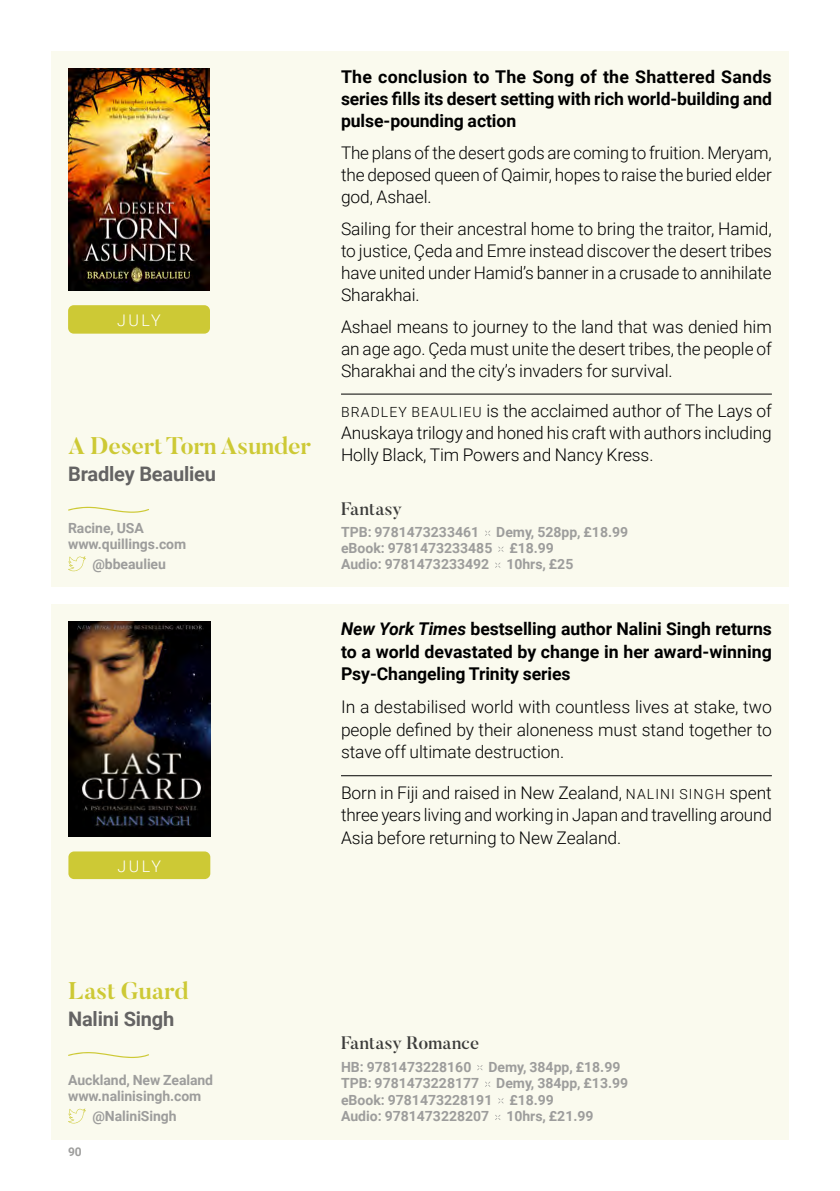
<style>
.page{position:relative;width:840px;height:1191px;background:#fff}
.page>*{position:absolute;margin:0;border:0;box-sizing:border-box;transform-origin:0 0}
.t1{font:700 24px "Butler";letter-spacing:-.005em;color:#cdc935}
.t2{font:700 20px "Roboto";letter-spacing:-.01em;color:#646363}
.t3{font:500 18px "Butler";color:#3c3c3b}
.t4{font:700 17.6px/22px "Roboto";letter-spacing:-.005em;color:#000;text-align:justify}
.t5{font:300 17.4px/22px "Roboto";letter-spacing:-.005em;color:#000;text-align:justify}
.t6{font:300 16px "Roboto";letter-spacing:.155em;color:#fff}
.t7{font:700 14px/16.6px "Roboto";color:#9d9d9c}
.t8{font:700 12px "Roboto";color:#9d9d9c}
.s1{font-size:14px}
.s2{font-style:italic}
</style>
<div class="page">
<div style="left:51px;top:51px;width:737px;height:536px;background:#fafaee"></div>
<svg style="left:68px;top:506px;width:81px;height:7px"></svg>
<svg style="left:68px;top:556px;width:18px;height:15px"></svg>
<hr style="left:341px;top:394px;width:430px;height:1px;background:#000">
<svg style="left:485px;top:530px;width:5px;height:6px"></svg>
<svg style="left:498px;top:546px;width:5px;height:6px"></svg>
<svg style="left:495px;top:562px;width:5px;height:6px"></svg>
<img style="left:68px;top:69px;width:142px;height:221px">
<div style="left:68px;top:305px;width:142px;height:29px;background:#cdc935;border-radius:6px"></div>
<div style="left:51px;top:604px;width:737px;height:536px;background:#fafaee"></div>
<svg style="left:68px;top:1052px;width:81px;height:6px"></svg>
<svg style="left:68px;top:1108px;width:18px;height:15px"></svg>
<hr style="left:341px;top:775px;width:430px;height:1px;background:#000">
<svg style="left:477px;top:1065px;width:5px;height:5px"></svg>
<svg style="left:485px;top:1081px;width:5px;height:5px"></svg>
<svg style="left:498px;top:1098px;width:5px;height:5px"></svg>
<svg style="left:495px;top:1115px;width:5px;height:5px"></svg>
<div style="left:68px;top:851px;width:142px;height:28px;background:#cdc935;border-radius:6px"></div>
<img style="left:68px;top:621px;width:142px;height:215px">
<p class="t6" style="left:117px;top:309px;width:45px">JULY</p>
<h1 class="t1" style="left:68px;top:431px;width:244px">A Desert Torn Asunder</h1>
<p class="t2" style="left:68px;top:459px;width:149px">Bradley Beaulieu</p>
<p class="t7" style="left:68px;top:519px;width:119px">Racine, USA www.quillings.com</p>
<p class="t7" style="left:92px;top:555px;width:75px">@bbeaulieu</p>
<p class="t6" style="left:117px;top:855px;width:45px">JULY</p>
<p class="t4" style="left:341px;top:65px;width:432px">The conclusion to The Song of the Shattered Sands series fills its desert setting with rich world-building and pulse-pounding action</p>
<p class="t5" style="left:341px;top:141px;width:432px">The plans of the desert gods are coming to fruition. Meryam, the deposed queen of Qaimir, hopes to raise the buried elder god, Ashael.</p>
<p class="t5" style="left:341px;top:217px;width:432px">Sailing for their ancestral home to bring the traitor, Hamid, to justice, Çeda and Emre instead discover the desert tribes have united under Hamid’s banner in a crusade to annihilate Sharakhai.</p>
<p class="t5" style="left:341px;top:315px;width:432px">Ashael means to journey to the land that was denied him an age ago. Çeda must unite the desert tribes, the people of Sharakhai and the city’s invaders for survival.</p>
<p class="t5" style="left:341px;top:399px;width:432px"><span class="s1">BRADLEY BEAULIEU</span> is the acclaimed author of The Lays of Anuskaya trilogy and honed his craft with authors including Holly Black, Tim Powers and Nancy Kress.</p>
<p class="t3" style="left:341px;top:497px;width:63px">Fantasy</p>
<p class="t7" style="left:341px;top:524px;width:288px;line-height:16px">TPB: 9781473233461 Demy, 528pp, £18.99 eBook: 9781473233485 £18.99<br>Audio: 9781473233492 10hrs, £25</p>
<p class="t4" style="left:341px;top:617px;width:432px;line-height:22.6px"><span class="s2">New York Times</span> bestselling author Nalini Singh returns to a world devastated by change in her award-winning Psy-Changeling Trinity series</p>
<p class="t5" style="left:341px;top:695px;width:432px;line-height:22.6px">In a destabilised world with countless lives at stake, two people defined by their aloneness must stand together to stave off ultimate destruction.</p>
<p class="t5" style="left:341px;top:780px;width:432px;line-height:22.6px">Born in Fiji and raised in New Zealand, <span class="s1">NALINI SINGH</span> spent three years living and working in Japan and travelling around Asia before returning to New Zealand.</p>
<h1 class="t1" style="left:68px;top:975px;width:122px">Last Guard</h1>
<p class="t2" style="left:68px;top:1004px;width:108px">Nalini Singh</p>
<p class="t7" style="left:68px;top:1070px;width:146px">Auckland, New Zealand www.nalinisingh.com</p>
<p class="t7" style="left:92px;top:1107px;width:86px">@NaliniSingh</p>
<p class="t8" style="left:68px;top:1143px;width:15px">90</p>
<p class="t3" style="left:341px;top:1031px;width:140px">Fantasy Romance</p>
<p class="t7" style="left:341px;top:1057px;width:288px">HB: 9781473228160 Demy, 384pp, £18.99<br>TPB: 9781473228177 Demy, 384pp, £13.99 eBook: 9781473228191 £18.99<br>Audio: 9781473228207 10hrs, £21.99</p>
</div>
